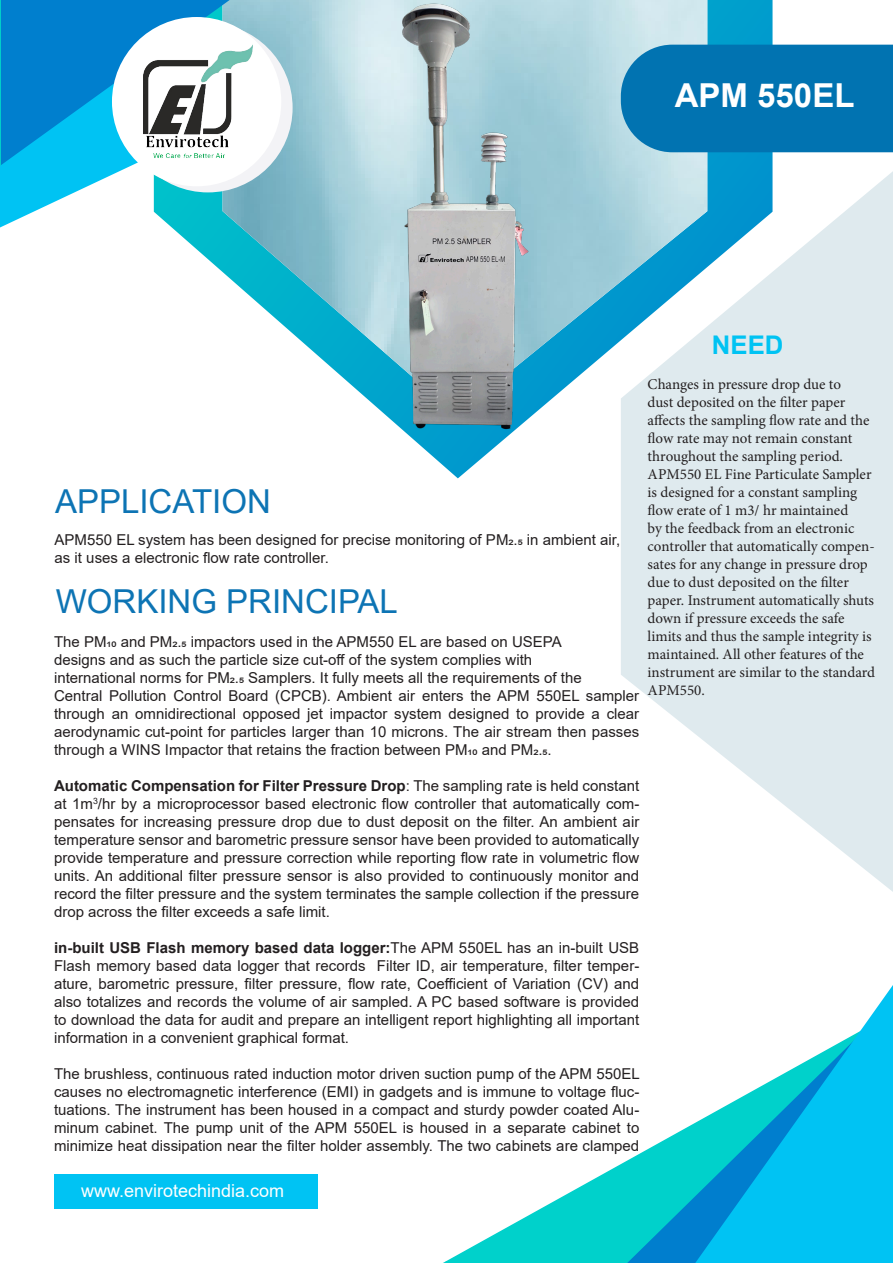
<style>
.page{position:relative;width:893px;height:1263px;background:#fff}
.page>*{position:absolute;margin:0;border:0;box-sizing:border-box;transform-origin:0 0}
.HEADING{font:33px "Arial";color:#0d74b4}
.t1{font:700 33px "Arial";color:#fff}
.t2{font:700 25.65px "Arial";color:#00c3f3}
.BODY{font:18px "Arial";color:#fff}
.BODY-2{font:15px/18px "Arial";color:#231f20;text-align:justify}
.t3{font:15px/18px "Minion Pro";letter-spacing:-.005em;color:#231f20}
.s1{font-weight:700}
</style>
<div class="page">
<svg style="left:0;top:166px;width:154px;height:61px"></svg>
<svg style="left:154px;top:0;width:618px;height:273px"></svg>
<img style="left:223px;top:0;width:484px;height:373px">
<svg style="left:0;top:0;width:230px;height:166px;background:#0190d6"></svg>
<img style="left:407px;top:434px;width:103px;height:45px">
<svg style="left:444px;top:1160px;width:183px;height:103px"></svg>
<svg style="left:627px;top:1123px;width:68px;height:140px;background:#22c3d2"></svg>
<svg style="left:695px;top:985px;width:198px;height:278px;fill:#00c3f3"></svg>
<svg style="left:621px;top:171px;width:272px;height:721px;fill:#dfeaee"></svg>
<div style="left:123px;top:23px;width:170px;height:169px;background:#f3f3f6;border-radius:50%"></div>
<div style="left:112px;top:17px;width:169px;height:169px;background:#fff;border-radius:50%"></div>
<div style="left:621px;top:45px;width:272px;height:107px;background:#0173b1"></div>
<img style="left:131px;top:42px;width:122px;height:119px">
<div style="left:55px;top:1175px;width:263px;height:34px;background:#00c3f3"></div>
<img style="left:338px;top:0;width:245px;height:434px">
<p class="t1" style="left:675px;top:72px;width:181px">APM 550EL</p>
<p class="HEADING" style="left:55px;top:479px;width:217px">APPLICATION</p>
<p class="BODY-2" style="left:55px;top:531px;width:567px">APM550 EL system has been designed for precise monitoring of PM2.5 in ambient air, as it uses a electronic flow rate controller.</p>
<p class="HEADING" style="left:56px;top:579px;width:344px">WORKING PRINCIPAL</p>
<p class="BODY-2" style="left:54px;top:632px;width:509px">The PM10 and PM2.5 impactors used in the APM550 EL are based on USEPA</p>
<p class="BODY-2" style="left:54px;top:650px;width:480px">designs and as such the particle size cut-off of the system complies with</p>
<p class="BODY-2" style="left:54px;top:668px;width:529px">international norms for PM2.5 Samplers. It fully meets all the requirements of the</p>
<p class="BODY-2" style="left:54px;top:686px;width:587px">Central Pollution Control Board (CPCB). Ambient air enters the APM 550EL sampler through an omnidirectional opposed jet impactor system designed to provide a clear aerodynamic cut-point for particles larger than 10 microns. The air stream then passes through a WINS Impactor that retains the fraction between PM10 and PM2.5.</p>
<p class="BODY-2" style="left:54px;top:776px;width:587px"><span class="s1">Automatic Compensation for Filter Pressure Drop</span>: The sampling rate is held constant at 1m<sup>3</sup>/hr by a microprocessor based electronic flow controller that automatically com&shy;pensates for increasing pressure drop due to dust deposit on the filter. An ambient air temperature sensor and barometric pressure sensor have been provided to automatically provide temperature and pressure correction while reporting flow rate in volumetric flow units. An additional filter pressure sensor is also provided to continuously monitor and record the filter pressure and the system terminates the sample collection if the pressure drop across the filter exceeds a safe limit.</p>
<p class="BODY-2" style="left:54px;top:938px;width:587px"><span class="s1">in-built USB Flash memory based data logger:</span>The APM 550EL has an in-built USB Flash memory based data logger that records Filter ID, air temperature, filter temper&shy;ature, barometric pressure, filter pressure, flow rate, Coefficient of Variation (CV) and also totalizes and records the volume of air sampled. A PC based software is provided to download the data for audit and prepare an intelligent report highlighting all important information in a convenient graphical format.</p>
<p class="BODY-2" style="left:54px;top:1064px;width:587px">The brushless, continuous rated induction motor driven suction pump of the APM 550EL causes no electromagnetic interference (EMI) in gadgets and is immune to voltage fluc&shy;tuations. The instrument has been housed in a compact and sturdy powder coated Alu&shy;minum cabinet. The pump unit of the APM 550EL is housed in a separate cabinet to minimize heat dissipation near the filter holder assembly. The two cabinets are clamped</p>
<p class="BODY" style="left:81px;top:1178px;width:205px">www.envirotechindia.com</p>
<p class="t2" style="left:712px;top:326px;width:73px">NEED</p>
<p class="t3" style="left:648px;top:375px;width:229px">Changes in pressure drop due to<br>dust deposited on the filter paper affects the sampling flow rate and the flow rate may not remain constant throughout the sampling period.<br>APM550 EL Fine Particulate Sampler is designed for a constant sampling flow erate of 1 m3/ hr maintained<br>by the feedback from an electronic controller that automatically compen&shy;sates for any change in pressure drop due to dust deposited on the filter paper. Instrument automatically shuts down if pressure exceeds the safe limits and thus the sample integrity is maintained. All other features of the instrument are similar to the standard APM550.</p>
</div>
